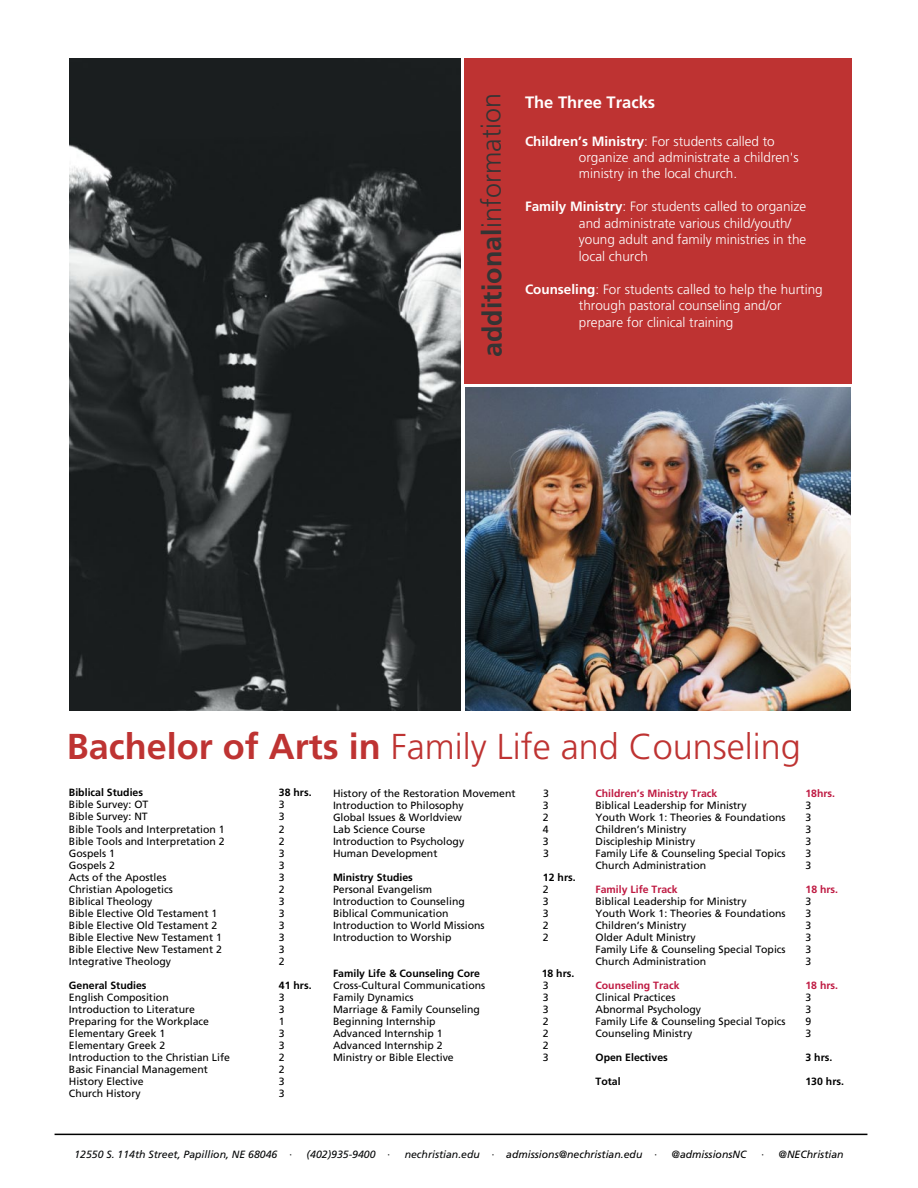
<style>
.page{position:relative;width:918px;height:1188px;background:#fff}
.page>*{position:absolute;margin:0;border:0;box-sizing:border-box;transform-origin:0 0}
.t1{font:300 36px "Frutiger LT Std";color:#be3332}
.t2{font:300 27px "Frutiger LT Std";letter-spacing:-.005em;color:#343434}
.t3{font:700 16.5px "Frutiger LT Std";color:#fff}
.t4{font:300 13.5px/16.5px "Frutiger LT Std";color:#fff}
.t5{font:10.5px "Frutiger LT Std";color:#000}
.t6{font:700 10.5px "Frutiger LT Std";color:#000}
.t7{font:700 10.5px "Frutiger LT Std";color:#bf1a42}
.t8{font:italic 10.5px "Frutiger LT Std";color:#000}
.t9{font:italic 10.5px "Frutiger LT Std";color:#050708}
.s1{font-weight:700}
.s2{color:#050708}
</style>
<div class="page">
<div style="left:464px;top:58px;width:387px;height:326px;background:#be3332"></div>
<img style="left:466px;top:387px;width:384px;height:324px">
<img style="left:69px;top:58px;width:392px;height:653px">
<hr style="left:55px;top:1134px;width:812px;height:1px;background:#000">
<h2 class="t2" style="left:476px;top:357px;width:266px;rotate:-90deg"><span class="s1">additional</span>information</h2>
<h3 class="t3" style="left:525px;top:93px;width:132px">The Three Tracks</h3>
<p class="t4" style="left:579px;top:133px;width:221px;text-indent:-54px"><span class="s1">Children’s Ministry</span>: For students called to organize and administrate a children's ministry in the local church.</p>
<p class="t4" style="left:579px;top:199px;width:229px;text-indent:-54px"><span class="s1">Family Ministry</span>: For students called to organize and administrate various child/youth/ young adult and family ministries in the local church</p>
<p class="t4" style="left:579px;top:281px;width:245px;text-indent:-54px"><span class="s1">Counseling</span>: For students called to help the hurting through pastoral counseling and/or prepare for clinical training</p>
<h1 class="t1" style="left:67px;top:726px;width:736px"><span class="s1">Bachelor of Arts in</span> Family Life and Counseling</h1>
<p class="t6" style="left:69px;top:787px;width:76px">Biblical Studies</p>
<p class="t6" style="left:279px;top:787px;width:34px">38 hrs.</p>
<p class="t5" style="left:69px;top:799px;width:81px">Bible Survey: OT</p>
<p class="t5" style="left:279px;top:799px;width:7px">3</p>
<p class="t5" style="left:69px;top:811px;width:80px">Bible Survey: NT</p>
<p class="t5" style="left:279px;top:811px;width:7px">3</p>
<p class="t5" style="left:69px;top:823px;width:157px">Bible Tools and Interpretation 1</p>
<p class="t5" style="left:279px;top:823px;width:7px">2</p>
<p class="t5" style="left:69px;top:835px;width:157px">Bible Tools and Interpretation 2</p>
<p class="t5" style="left:279px;top:835px;width:7px">2</p>
<p class="t5" style="left:69px;top:847px;width:48px">Gospels 1</p>
<p class="t5" style="left:279px;top:847px;width:7px">3</p>
<p class="t5" style="left:69px;top:859px;width:48px">Gospels 2</p>
<p class="t5" style="left:279px;top:859px;width:7px">3</p>
<p class="t5" style="left:69px;top:871px;width:99px">Acts of the Apostles</p>
<p class="t5" style="left:279px;top:871px;width:7px">3</p>
<p class="t5" style="left:69px;top:883px;width:105px">Christian Apologetics</p>
<p class="t5" style="left:279px;top:883px;width:7px">2</p>
<p class="t5" style="left:69px;top:895px;width:85px">Biblical Theology</p>
<p class="t5" style="left:279px;top:895px;width:7px">3</p>
<p class="t5" style="left:69px;top:907px;width:150px">Bible Elective Old Testament 1</p>
<p class="t5" style="left:279px;top:907px;width:7px">3</p>
<p class="t5" style="left:69px;top:919px;width:150px">Bible Elective Old Testament 2</p>
<p class="t5" style="left:279px;top:919px;width:7px">3</p>
<p class="t5" style="left:69px;top:931px;width:154px">Bible Elective New Testament 1</p>
<p class="t5" style="left:279px;top:931px;width:7px">3</p>
<p class="t5" style="left:69px;top:943px;width:154px">Bible Elective New Testament 2</p>
<p class="t5" style="left:279px;top:943px;width:7px">3</p>
<p class="t5" style="left:69px;top:955px;width:104px">Integrative Theology</p>
<p class="t5" style="left:279px;top:955px;width:7px">2</p>
<p class="t6" style="left:69px;top:979px;width:79px">General Studies</p>
<p class="t6" style="left:279px;top:979px;width:34px">41 hrs.</p>
<p class="t5" style="left:69px;top:991px;width:101px">English Composition</p>
<p class="t5" style="left:279px;top:991px;width:7px">3</p>
<p class="t5" style="left:69px;top:1003px;width:128px">Introduction to Literature</p>
<p class="t5" style="left:279px;top:1003px;width:7px">3</p>
<p class="t5" style="left:69px;top:1015px;width:142px">Preparing for the Workplace</p>
<p class="t5" style="left:279px;top:1015px;width:7px">1</p>
<p class="t5" style="left:69px;top:1027px;width:98px">Elementary Greek 1</p>
<p class="t5" style="left:279px;top:1027px;width:7px">3</p>
<p class="t5" style="left:69px;top:1039px;width:98px">Elementary Greek 2</p>
<p class="t5" style="left:279px;top:1039px;width:7px">3</p>
<p class="t5" style="left:69px;top:1051px;width:163px">Introduction to the Christian Life</p>
<p class="t5" style="left:279px;top:1051px;width:7px">2</p>
<p class="t5" style="left:69px;top:1063px;width:140px">Basic Financial Management</p>
<p class="t5" style="left:279px;top:1063px;width:7px">2</p>
<p class="t5" style="left:69px;top:1075px;width:76px">History Elective</p>
<p class="t5" style="left:279px;top:1075px;width:7px">3</p>
<p class="t5" style="left:69px;top:1087px;width:73px">Church History</p>
<p class="t5" style="left:279px;top:1087px;width:7px">3</p>
<p class="t5" style="left:333px;top:787px;width:184px">History of the Restoration Movement</p>
<p class="t5" style="left:543px;top:787px;width:7px">3</p>
<p class="t5" style="left:333px;top:799px;width:132px">Introduction to Philosophy</p>
<p class="t5" style="left:543px;top:799px;width:7px">3</p>
<p class="t5" style="left:333px;top:811px;width:130px">Global Issues &amp; Worldview</p>
<p class="t5" style="left:543px;top:811px;width:7px">2</p>
<p class="t5" style="left:333px;top:823px;width:94px">Lab Science Course</p>
<p class="t5" style="left:543px;top:823px;width:7px">4</p>
<p class="t5" style="left:333px;top:835px;width:133px">Introduction to Psychology</p>
<p class="t5" style="left:543px;top:835px;width:7px">3</p>
<p class="t5" style="left:333px;top:847px;width:106px">Human Development</p>
<p class="t5" style="left:543px;top:847px;width:7px">3</p>
<p class="t6" style="left:333px;top:871px;width:81px">Ministry Studies</p>
<p class="t6" style="left:543px;top:871px;width:34px">12 hrs.</p>
<p class="t5" style="left:333px;top:883px;width:101px">Personal Evangelism</p>
<p class="t5" style="left:543px;top:883px;width:7px">2</p>
<p class="t5" style="left:333px;top:895px;width:133px">Introduction to Counseling</p>
<p class="t5" style="left:543px;top:895px;width:7px">3</p>
<p class="t5" style="left:333px;top:907px;width:117px">Biblical Communication</p>
<p class="t5" style="left:543px;top:907px;width:7px">3</p>
<p class="t5" style="left:333px;top:919px;width:153px">Introduction to World Missions</p>
<p class="t5" style="left:543px;top:919px;width:7px">2</p>
<p class="t5" style="left:333px;top:931px;width:120px">Introduction to Worship</p>
<p class="t5" style="left:543px;top:931px;width:7px">2</p>
<p class="t6" style="left:333px;top:967px;width:149px">Family Life &amp; Counseling Core</p>
<p class="t6" style="left:542px;top:967px;width:34px">18 hrs.</p>
<p class="t5" style="left:333px;top:979px;width:154px">Cross-Cultural Communications</p>
<p class="t5" style="left:543px;top:979px;width:7px">3</p>
<p class="t5" style="left:333px;top:991px;width:82px">Family Dynamics</p>
<p class="t5" style="left:543px;top:991px;width:7px">3</p>
<p class="t5" style="left:333px;top:1003px;width:149px">Marriage &amp; Family Counseling</p>
<p class="t5" style="left:543px;top:1003px;width:7px">3</p>
<p class="t5" style="left:333px;top:1015px;width:104px">Beginning Internship</p>
<p class="t5" style="left:543px;top:1015px;width:7px">2</p>
<p class="t5" style="left:333px;top:1027px;width:111px">Advanced Internship 1</p>
<p class="t5" style="left:543px;top:1027px;width:7px">2</p>
<p class="t5" style="left:333px;top:1039px;width:111px">Advanced Internship 2</p>
<p class="t5" style="left:543px;top:1039px;width:7px">2</p>
<p class="t5" style="left:333px;top:1051px;width:122px">Ministry or Bible Elective</p>
<p class="t5" style="left:543px;top:1051px;width:7px">3</p>
<p class="t7" style="left:596px;top:787px;width:123px">Children’s Ministry Track</p>
<p class="t7" style="left:805px;top:787px;width:31px">18hrs.</p>
<p class="t5" style="left:596px;top:799px;width:153px">Biblical Leadership for Ministry</p>
<p class="t5" style="left:805px;top:799px;width:7px">3</p>
<p class="t5" style="left:596px;top:811px;width:192px">Youth Work 1: Theories &amp; Foundations</p>
<p class="t5" style="left:806px;top:811px;width:7px">3</p>
<p class="t5" style="left:596px;top:823px;width:93px">Children’s Ministry</p>
<p class="t5" style="left:805px;top:823px;width:7px">3</p>
<p class="t5" style="left:596px;top:835px;width:101px">Discipleship Ministry</p>
<p class="t5" style="left:806px;top:835px;width:7px">3</p>
<p class="t5" style="left:596px;top:847px;width:192px">Family Life &amp; Counseling Special Topics</p>
<p class="t5" style="left:806px;top:847px;width:7px">3</p>
<p class="t5" style="left:596px;top:859px;width:112px">Church Administration</p>
<p class="t5" style="left:805px;top:859px;width:7px">3</p>
<p class="t7" style="left:596px;top:883px;width:84px">Family Life Track</p>
<p class="t7" style="left:806px;top:883px;width:34px">18 hrs.</p>
<p class="t5" style="left:596px;top:895px;width:153px">Biblical Leadership for Ministry</p>
<p class="t5" style="left:805px;top:895px;width:7px">3</p>
<p class="t5" style="left:596px;top:907px;width:192px">Youth Work 1: Theories &amp; Foundations</p>
<p class="t5" style="left:806px;top:907px;width:7px">3</p>
<p class="t5" style="left:596px;top:919px;width:93px">Children’s Ministry</p>
<p class="t5" style="left:805px;top:919px;width:7px">3</p>
<p class="t5" style="left:596px;top:931px;width:102px">Older Adult Ministry</p>
<p class="t5" style="left:805px;top:931px;width:7px">3</p>
<p class="t5" style="left:596px;top:943px;width:192px">Family Life &amp; Counseling Special Topics</p>
<p class="t5" style="left:806px;top:943px;width:7px">3</p>
<p class="t5" style="left:596px;top:955px;width:112px">Church Administration</p>
<p class="t5" style="left:805px;top:955px;width:7px">3</p>
<p class="t7" style="left:596px;top:979px;width:86px">Counseling Track</p>
<p class="t7" style="left:805px;top:979px;width:34px">18 hrs.</p>
<p class="t5" style="left:596px;top:991px;width:81px">Clinical Practices</p>
<p class="t5" style="left:805px;top:991px;width:7px">3</p>
<p class="t5" style="left:596px;top:1003px;width:107px">Abnormal Psychology</p>
<p class="t5" style="left:805px;top:1003px;width:7px">3</p>
<p class="t5" style="left:595px;top:1015px;width:192px">Family Life &amp; Counseling Special Topics</p>
<p class="t5" style="left:805px;top:1015px;width:7px">9</p>
<p class="t5" style="left:595px;top:1027px;width:98px">Counseling Ministry</p>
<p class="t5" style="left:805px;top:1027px;width:7px">3</p>
<p class="t6" style="left:595px;top:1051px;width:74px">Open Electives</p>
<p class="t6" style="left:805px;top:1051px;width:28px">3 hrs.</p>
<p class="t6" style="left:595px;top:1075px;width:27px">Total</p>
<p class="t6" style="left:805px;top:1075px;width:40px">130 hrs.</p>
<p class="t9" style="left:74px;top:1148px;width:219px">12550 S. 114th Street, Papillion, NE 68046 ·</p>
<p class="t9" style="left:307px;top:1148px;width:85px">(402)935-9400 ·</p>
<p class="t8" style="left:405px;top:1148px;width:254px"><span class="s2">nechristian.ed</span>u · admissions@nechristian.edu ·</p>
<p class="t8" style="left:672px;top:1148px;width:76px">@admissionsNC</p>
<p class="t8" style="left:761px;top:1148px;width:84px">· @NEChristian</p>
</div>
